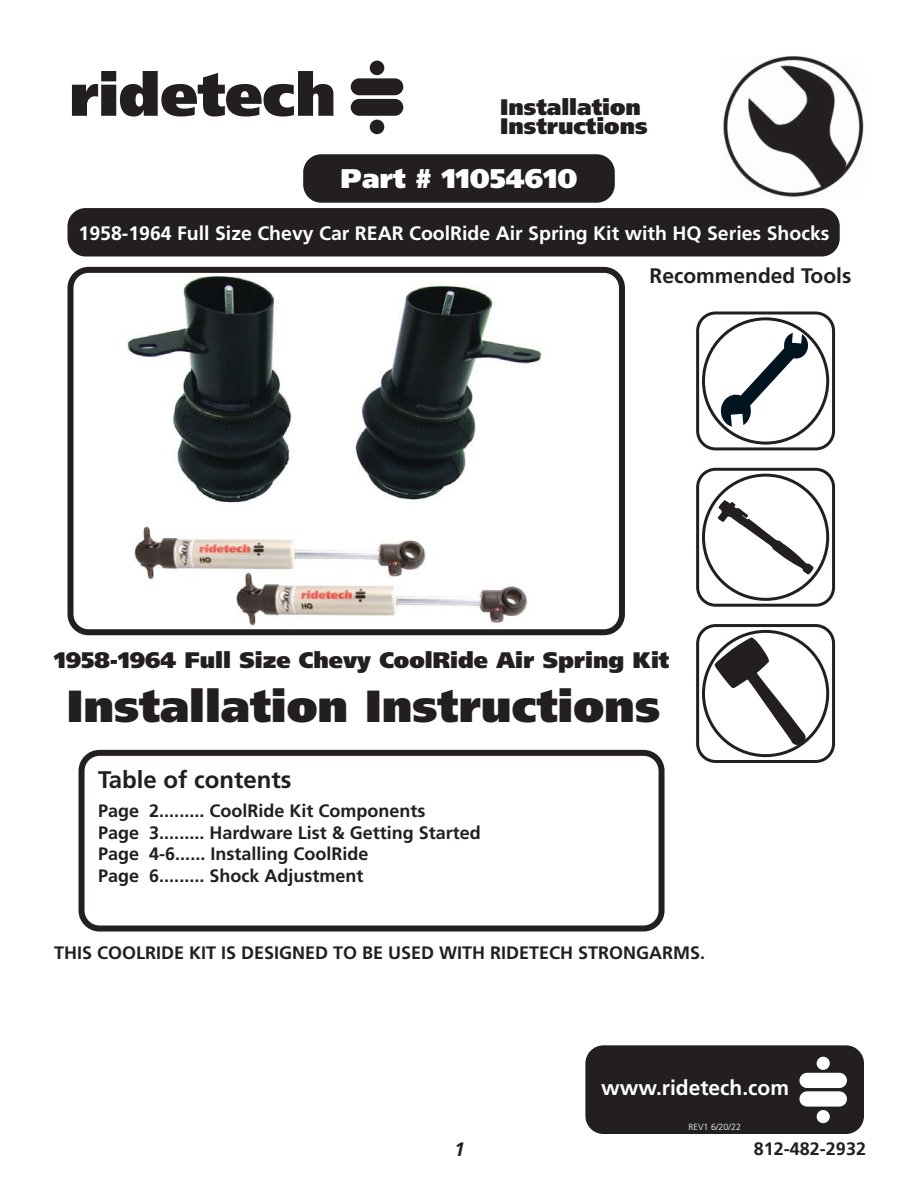
<style>
.page{position:relative;width:918px;height:1188px;background:#fff}
.page>*{position:absolute;margin:0;border:0;box-sizing:border-box;transform-origin:0 0}
.t1{font:900 45px "Frutiger LT Pro";color:#231f20}
.t2{font:900 27px "Frutiger LT Pro";color:#fff}
.t3{font:700 24px "Frutiger LT Pro";color:#231f20}
.t4{font:900 22.5px/19.5px "Frutiger LT Pro";color:#231f20}
.t5{font:700 21px "Frutiger LT Pro";color:#231f20}
.t6{font:700 21px "Frutiger LT Pro";color:#fff}
.t7{font:700 19.5px "Frutiger LT Pro";color:#fff}
.t8{font:italic 700 19.5px "Frutiger LT Pro";color:#231f20}
.t9{font:700 18px/21.6px "Frutiger LT Pro";color:#231f20}
.t10{font:300 9px "Frutiger LT Pro";color:#fff}
</style>
<div class="page">
<img style="left:723px;top:56px;width:141px;height:141px">
<svg style="left:72px;top:71px;width:261px;height:46px"></svg>
<div style="left:351px;top:78px;width:52px;height:17px;background:#231f20;border-radius:8px"></div>
<div style="left:351px;top:99px;width:52px;height:17px;background:#231f20;border-radius:8px"></div>
<div style="left:370px;top:61px;width:14px;height:14px;background:#231f20;border-radius:50%"></div>
<div style="left:370px;top:120px;width:14px;height:14px;background:#231f20;border-radius:50%"></div>
<img style="left:127px;top:276px;width:415px;height:350px">
<div style="left:696px;top:468px;width:139px;height:139px;border:3px solid #231f20;border-radius:18px"></div>
<svg style="left:718px;top:500px;width:96px;height:75px"></svg>
<div style="left:702px;top:474px;width:127px;height:127px;border:3px solid #231f20;border-radius:50%"></div>
<div style="left:696px;top:624px;width:139px;height:139px;border:3px solid #231f20;border-radius:18px"></div>
<svg style="left:715px;top:637px;width:91px;height:108px"></svg>
<div style="left:702px;top:630px;width:127px;height:127px;border:3px solid #231f20;border-radius:50%"></div>
<div style="left:585px;top:1045px;width:279px;height:89px;background:#231f20;border-radius:18px"></div>
<div style="left:799px;top:1073px;width:48px;height:15px;background:#fff;border-radius:8px"></div>
<div style="left:799px;top:1091px;width:48px;height:16px;background:#fff;border-radius:8px"></div>
<div style="left:817px;top:1057px;width:13px;height:13px;background:#fff;border-radius:50%"></div>
<div style="left:817px;top:1110px;width:13px;height:13px;background:#fff;border-radius:50%"></div>
<div style="left:696px;top:312px;width:139px;height:138px;border:3px solid #231f20;border-radius:18px"></div>
<div style="left:702px;top:317px;width:127px;height:128px;border:3px solid #231f20;border-radius:50%"></div>
<svg style="left:719px;top:333px;width:90px;height:94px"></svg>
<div style="left:79px;top:750px;width:586px;height:182px;border:6px solid #231f20;border-radius:18px"></div>
<div style="left:68px;top:208px;width:772px;height:48px;background:#231f20;border-radius:18px"></div>
<div style="left:68px;top:267px;width:557px;height:368px;border:6px solid #231f20;border-radius:18px"></div>
<div style="left:303px;top:154px;width:312px;height:49px;background:#231f20;border-radius:18px"></div>
<p class="t4" style="left:500px;top:98px;width:149px">Installation<br>Instructions</p>
<h2 class="t2" style="left:341px;top:167px;width:238px">Part # 11054610</h2>
<p class="t7" style="left:79px;top:224px;width:752px">1958-1964 Full Size Chevy Car REAR CoolRide Air Spring Kit with HQ Series Shocks</p>
<p class="t5" style="left:650px;top:266px;width:203px">Recommended Tools</p>
<p class="t4" style="left:54px;top:651px;width:617px">1958-1964 Full Size Chevy CoolRide Air Spring Kit</p>
<h1 class="t1" style="left:67px;top:687px;width:595px">Installation Instructions</h1>
<h3 class="t3" style="left:98px;top:770px;width:195px">Table of contents</h3>
<p class="t9" style="left:98px;top:801px;width:384px">Page 2......... CoolRide Kit Components<br>Page 3......... Hardware List &amp; Getting Started Page 4-6...... Installing CoolRide<br>Page 6......... Shock Adjustment</p>
<p class="t9" style="left:54px;top:943px;width:653px">THIS COOLRIDE KIT IS DESIGNED TO BE USED WITH RIDETECH STRONGARMS.</p>
<p class="t6" style="left:601px;top:1078px;width:189px">www.ridetech.com</p>
<p class="t10" style="left:689px;top:1123px;width:54px">REV1 6/20/22</p>
<p class="t8" style="left:454px;top:1138px;width:12px">1</p>
<p class="t9" style="left:754px;top:1139px;width:114px">812-482-2932</p>
</div>
